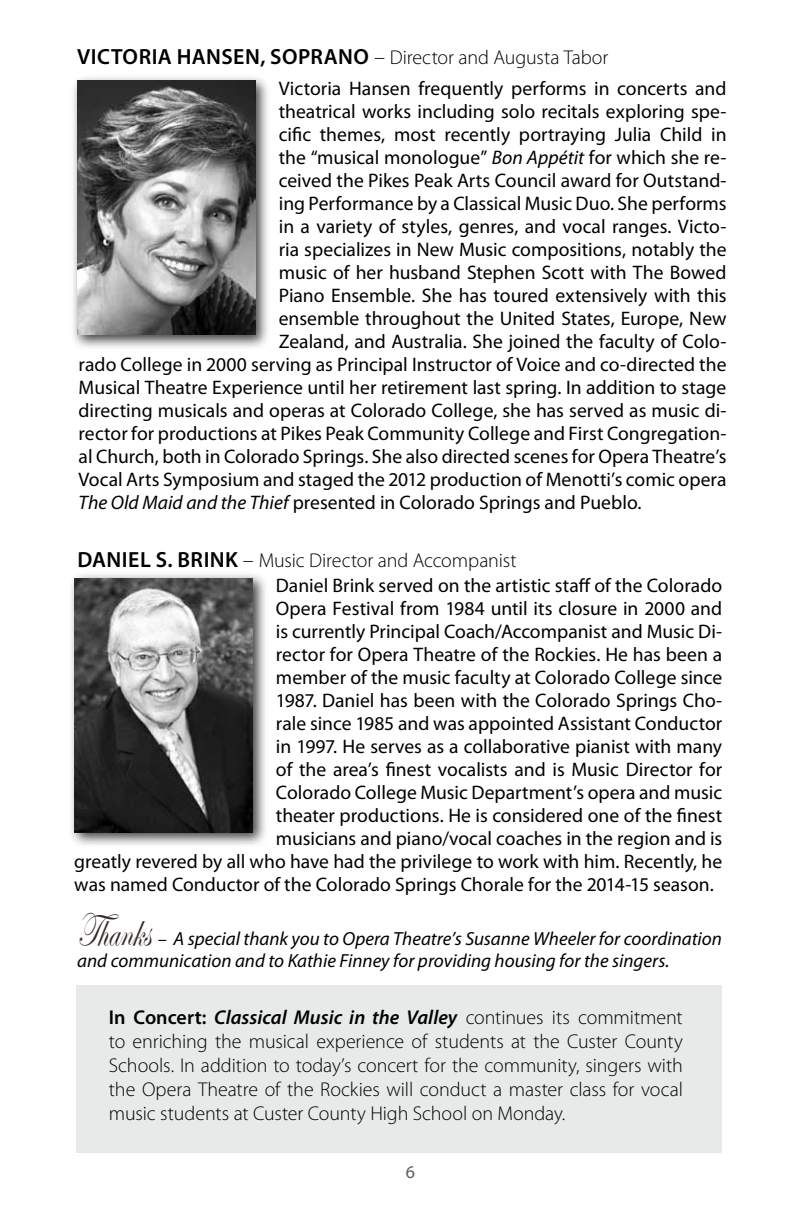
<style>
.page{position:relative;width:792px;height:1224px;background:#fff}
.page>*{position:absolute;margin:0;border:0;box-sizing:border-box;transform-origin:0 0}
.t1{font:48px "Edwardian Script ITC";letter-spacing:.01em;color:#382b2a;scale:.7 1}
.t2{font:600 22px "Myriad Pro";letter-spacing:.02em;color:#000}
.t3{font:300 20px/24px "Myriad Pro";letter-spacing:-.005em;color:#000;text-align:justify}
.t4{font:19.6px "Myriad Pro";color:#000}
.t5{font:italic 19px/22.8px "Myriad Pro";color:#000}
.t6{font:18px "Myriad Pro";color:#585e5c}
.s1{font-size:22px}
.s2{font-style:italic}
.s3{font-weight:600;font-size:22px}
.s4{font-size:18px}
.s5{font-weight:600}
.s6{font-weight:600;font-style:italic}
</style>
<div class="page">
<div style="left:76px;top:986px;width:646px;height:167px;background:#e8eaea"></div>
<div style="left:71px;top:74px;width:200px;height:276px;background:#000;opacity:.75"></div>
<img style="left:77px;top:80px;width:178px;height:255px">
<div style="left:68px;top:572px;width:200px;height:275px;background:#000;opacity:.75"></div>
<img style="left:75px;top:578px;width:178px;height:254px">
<p class="t2" style="left:77px;top:42px;width:47px">VICTORIA</p>
<p class="t2" style="left:177px;top:42px;width:15px">HANSEN</p>
<p class="t2" style="left:260px;top:42px;width:66px">, SOPRANO</p>
<p class="t3" style="left:374px;top:45px;width:236px"><span class="s1">–</span> Director and Augusta Tabor</p>
<p class="t4" style="left:279px;top:76px;width:449px">Victoria Hansen frequently performs in concerts and</p>
<p class="t4" style="left:279px;top:99px;width:449px">theatrical works including solo recitals exploring spe-</p>
<p class="t4" style="left:279px;top:122px;width:449px">cific themes, most recently portraying Julia Child in</p>
<p class="t4" style="left:279px;top:145px;width:449px">the “musical monologue” <span class="s2">Bon Appétit</span> for which she re-</p>
<p class="t4" style="left:279px;top:168px;width:449px">ceived the Pikes Peak Arts Council award for Outstand-</p>
<p class="t4" style="left:279px;top:191px;width:449px">ing Performance by a Classical Music Duo. She performs</p>
<p class="t4" style="left:279px;top:214px;width:449px">in a variety of styles, genres, and vocal ranges. Victo-</p>
<p class="t4" style="left:279px;top:237px;width:449px">ria specializes in New Music compositions, notably the</p>
<p class="t4" style="left:279px;top:260px;width:449px">music of her husband Stephen Scott with The Bowed</p>
<p class="t4" style="left:279px;top:283px;width:449px">Piano Ensemble. She has toured extensively with this</p>
<p class="t4" style="left:279px;top:306px;width:449px">ensemble throughout the United States, Europe, New</p>
<p class="t4" style="left:279px;top:329px;width:449px">Zealand, and Australia. She joined the faculty of Colo-</p>
<p class="t4" style="left:79px;top:352px;width:649px">rado College in 2000 serving as Principal Instructor of Voice and co-directed the</p>
<p class="t4" style="left:79px;top:375px;width:649px">Musical Theatre Experience until her retirement last spring. In addition to stage</p>
<p class="t4" style="left:79px;top:398px;width:649px">directing musicals and operas at Colorado College, she has served as music di-</p>
<p class="t4" style="left:79px;top:421px;width:649px">rector for productions at Pikes Peak Community College and First Congregation-</p>
<p class="t4" style="left:79px;top:444px;width:649px">al Church, both in Colorado Springs. She also directed scenes for Opera Theatre’s</p>
<p class="t4" style="left:79px;top:467px;width:649px">Vocal Arts Symposium and staged the 2012 production of Menotti’s comic opera</p>
<p class="t4" style="left:79px;top:490px;width:565px"><span class="s2">The Old Maid and the Thief</span> presented in Colorado Springs and Pueblo.</p>
<p class="t2" style="left:77px;top:545px;width:28px">DANIEL</p>
<p class="t2" style="left:156px;top:545px;width:34px">S. BRIN</p>
<p class="t3" style="left:225px;top:548px;width:293px"><span class="s3">K</span> <span class="s1">–</span> Music Director and Accompanist</p>
<p class="t4" style="left:276px;top:573px;width:448px">Daniel Brink served on the artistic staff of the Colorado</p>
<p class="t4" style="left:276px;top:596px;width:448px">Opera Festival from 1984 until its closure in 2000 and</p>
<p class="t4" style="left:276px;top:619px;width:448px">is currently Principal Coach/Accompanist and Music Di-</p>
<p class="t4" style="left:276px;top:642px;width:448px">rector for Opera Theatre of the Rockies. He has been a</p>
<p class="t4" style="left:276px;top:665px;width:448px">member of the music faculty at Colorado College since</p>
<p class="t4" style="left:276px;top:688px;width:448px">1987. Daniel has been with the Colorado Springs Cho-</p>
<p class="t4" style="left:276px;top:711px;width:448px">rale since 1985 and was appointed Assistant Conductor</p>
<p class="t4" style="left:276px;top:734px;width:448px">in 1997. He serves as a collaborative pianist with many</p>
<p class="t4" style="left:276px;top:757px;width:448px">of the area’s finest vocalists and is Music Director for</p>
<p class="t4" style="left:276px;top:780px;width:448px">Colorado College Music Department’s opera and music</p>
<p class="t4" style="left:276px;top:803px;width:448px">theater productions. He is considered one of the finest</p>
<p class="t4" style="left:276px;top:826px;width:448px">musicians and piano/vocal coaches in the region and is</p>
<p class="t4" style="left:74px;top:849px;width:649px">greatly revered by all who have had the privilege to work with him. Recently, he</p>
<p class="t4" style="left:74px;top:872px;width:641px">was named Conductor of the Colorado Springs Chorale for the 2014-15 season.</p>
<h1 class="t1" style="left:77px;top:904px;width:106px">Thanks</h1>
<p class="t5" style="left:77px;top:926px;width:646px;text-indent:81px"><span class="s4">–</span> A special thank you to Opera Theatre’s Susanne Wheeler for coordination and communication and to Kathie Finney for providing housing for the singers.</p>
<p class="t3" style="left:109px;top:1005px;width:576px"><span class="s5">IN CONCERT:</span> <span class="s6">Classical Music in the Valley</span> continues its commitment to enriching the musical experience of students at the Custer County Schools. In addition to today’s concert for the community, singers with the Opera Theatre of the Rockies will conduct a master class for vocal music students at Custer County High School on Monday.</p>
<p class="t6" style="left:406px;top:1161px;width:11px">6</p>
</div>
